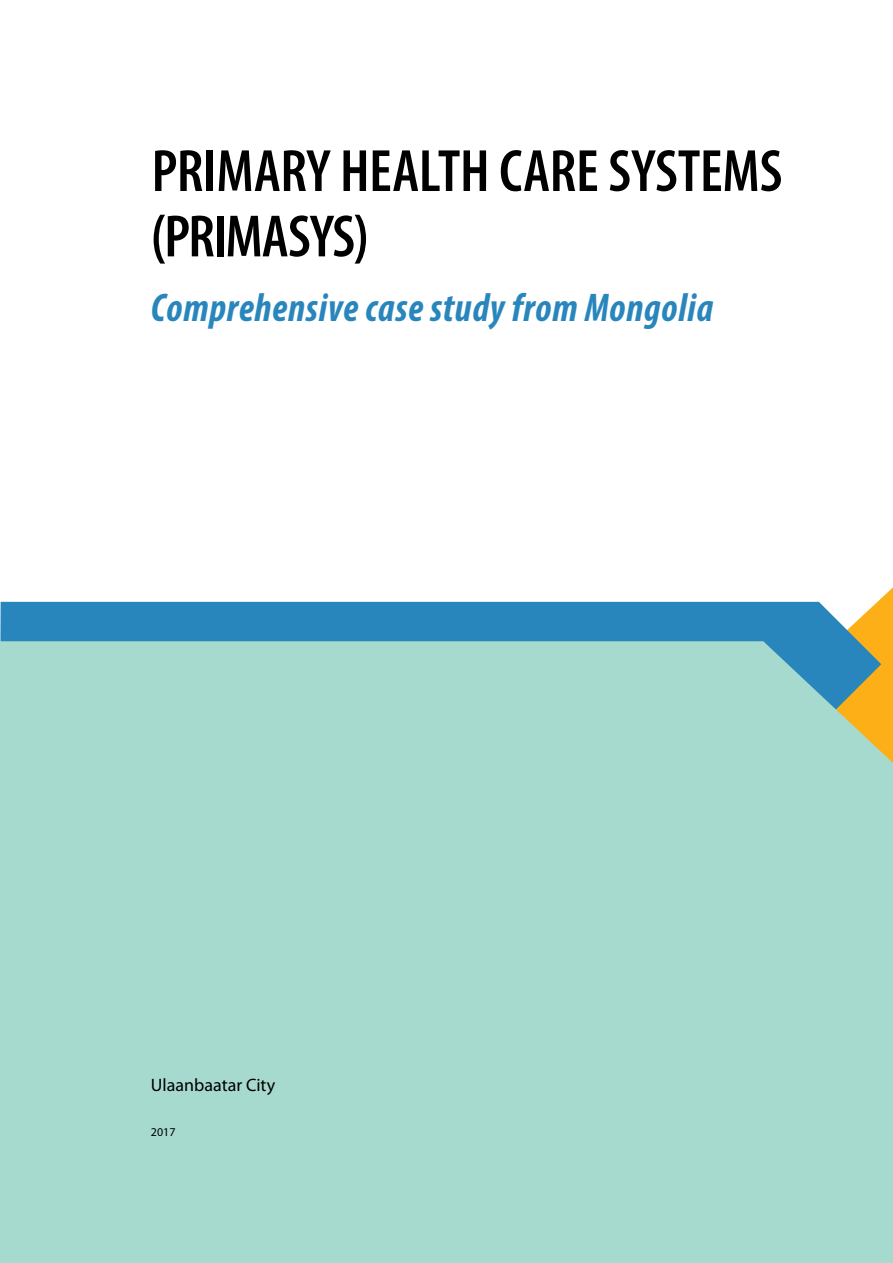
<style>
.page{position:relative;width:893px;height:1263px;background:#fff}
.page>*{position:absolute;margin:0;border:0;box-sizing:border-box;transform-origin:0 0}
.t1{font:600 condensed 60.15px/65.4px "Myriad Pro";letter-spacing:-.01em;color:#000}
.t2{font:italic 700 condensed 40.2px "Myriad Pro";letter-spacing:.02em;color:#2886bd;scale:.96 1}
.t3{font:18px "Myriad Pro";color:#000}
.t4{font:12px "Myriad Pro";color:#000}
</style>
<div class="page">
<div style="left:0;top:602px;width:881px;height:39px;background:#2886bd"></div>
<div style="left:0;top:641px;width:893px;height:622px;background:#a7dacf"></div>
<h1 class="t1" style="left:151px;top:139px;width:633px">PRIMARY HEALTH CARE SYSTEMS (PRIMASYS)</h1>
<p class="t2" style="left:151px;top:282px;width:587px">Comprehensive case study from Mongolia</p>
<p class="t3" style="left:151px;top:1074px;width:126px">Ulaanbaatar City</p>
<p class="t4" style="left:151px;top:1125px;width:26px">2017</p>
</div>
